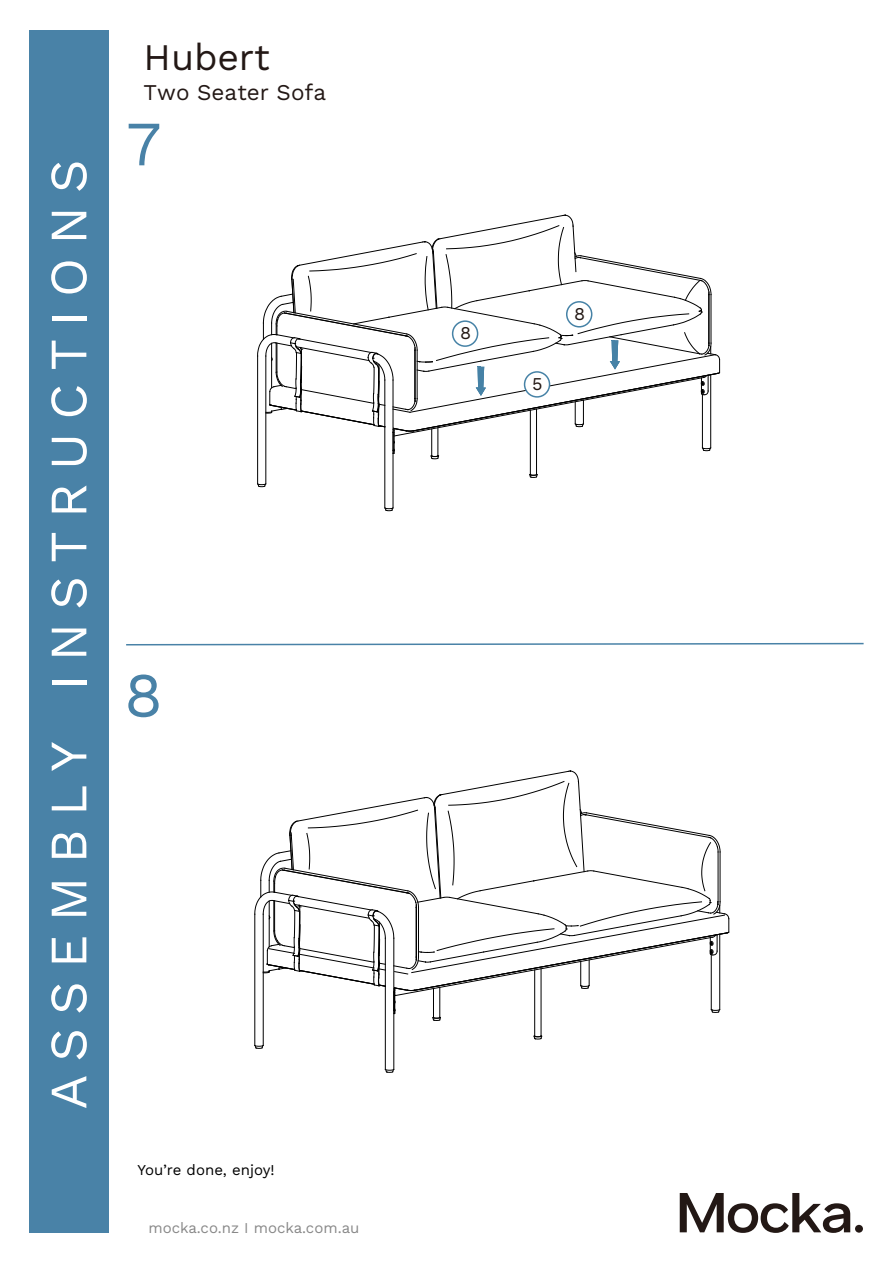
<style>
.page{position:relative;width:893px;height:1263px;background:#fff}
.page>*{position:absolute;margin:0;border:0;box-sizing:border-box;transform-origin:0 0}
.t1{font:63px "Work Sans";color:#4982a7}
.t2{font:52.5px "Work Sans";letter-spacing:.25em;color:#fff}
.t3{font:37.5px "Work Sans";letter-spacing:-.005em;color:#231815}
.t4{font:22.5px "Work Sans";color:#231815}
.t5{font:18px "Work Sans";color:#231814}
.t6{font:15px "Work Sans";color:#888}
.t7{font:15px "Work Sans";color:#000}
</style>
<div class="page">
<hr style="left:530px;top:410px;width:1px;height:65px;background:#000">
<hr style="left:536px;top:409px;width:1px;height:66px;background:#000">
<hr style="left:265px;top:356px;width:1px;height:128px;background:#000">
<hr style="left:257px;top:356px;width:1px;height:128px;background:#000">
<hr style="left:384px;top:380px;width:1px;height:128px;background:#000">
<hr style="left:393px;top:453px;width:1px;height:55px;background:#000">
<svg style="left:529px;top:473px;width:9px;height:5px"></svg>
<svg style="left:257px;top:483px;width:10px;height:4px"></svg>
<svg style="left:384px;top:507px;width:10px;height:5px"></svg>
<svg style="left:126px;top:642px;width:738px;height:4px"></svg>
<div style="left:29px;top:30px;width:80px;height:1203px;background:#4982a7"></div>
<svg style="left:680px;top:1193px;width:170px;height:40px"></svg>
<div style="left:855px;top:1225px;width:8px;height:7px;background:#231815;border-radius:50%"></div>
<hr style="left:534px;top:970px;width:1px;height:66px;background:#000">
<hr style="left:541px;top:969px;width:1px;height:67px;background:#000">
<hr style="left:263px;top:914px;width:1px;height:131px;background:#000">
<hr style="left:254px;top:914px;width:1px;height:131px;background:#000">
<hr style="left:385px;top:938px;width:1px;height:131px;background:#000">
<hr style="left:393px;top:1013px;width:1px;height:56px;background:#000">
<svg style="left:533px;top:1034px;width:10px;height:6px"></svg>
<svg style="left:254px;top:1044px;width:10px;height:5px"></svg>
<svg style="left:384px;top:1068px;width:11px;height:5px"></svg>
<svg style="left:254px;top:770px;width:476px;height:251px"></svg>
<svg style="left:257px;top:214px;width:463px;height:246px"></svg>
<h2 class="t2" style="left:29px;top:1109px;width:951px;rotate:-90deg">ASSEMBLY INSTRUCTIONS</h2>
<h3 class="t3" style="left:144px;top:29px;width:128px">Hubert</h3>
<h3 class="t4" style="left:144px;top:75px;width:184px">Two Seater Sofa</h3>
<h1 class="t1" style="left:126px;top:96px;width:37px">7</h1>
<h1 class="t1" style="left:124px;top:647px;width:40px">8</h1>
<p class="t7" style="left:138px;top:1158px;width:139px">You’re done, enjoy!</p>
<p class="t6" style="left:148px;top:1216px;width:213px">mocka.co.nz I mocka.com.au</p>
<p class="t5" style="left:460px;top:319px;width:13px">8</p>
<p class="t5" style="left:532px;top:370px;width:12px">5</p>
<p class="t5" style="left:574px;top:300px;width:13px">8</p>
</div>
